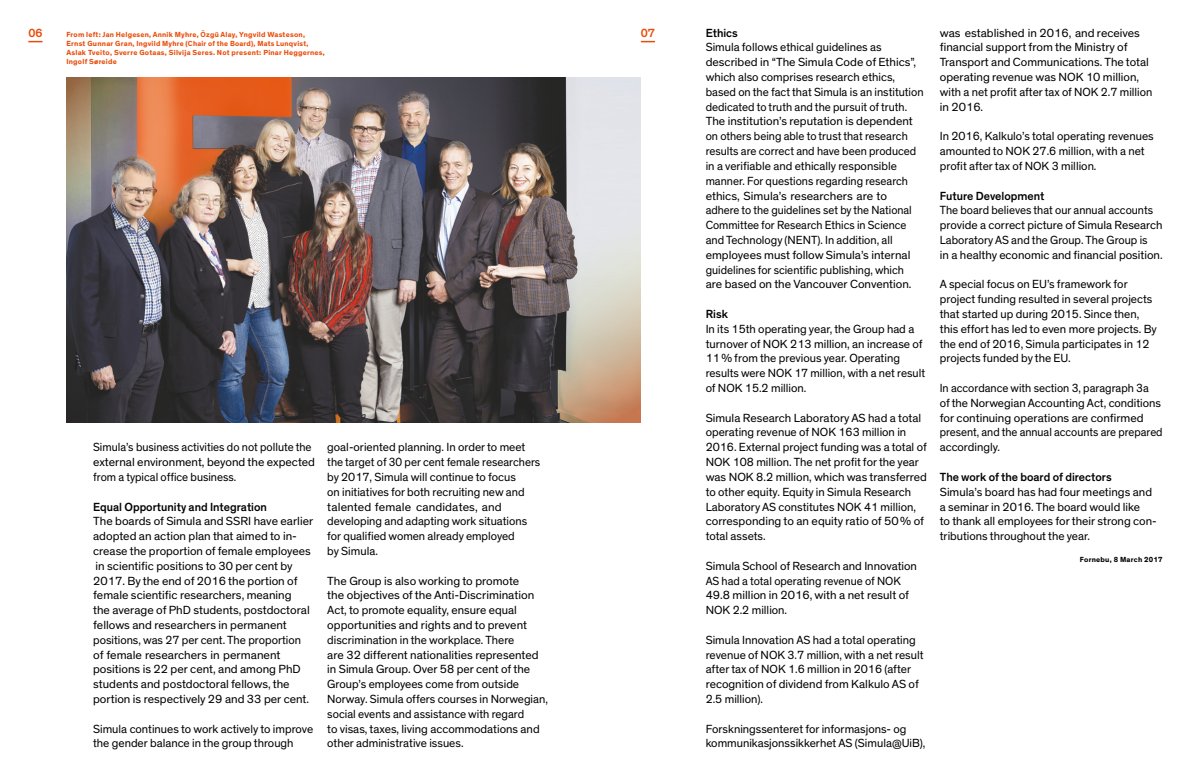
<style>
.page{position:relative;width:1191px;height:780px;background:#fff}
.page>*{position:absolute;margin:0;border:0;box-sizing:border-box;transform-origin:0 0}
.t1{font:12px/14.8px "Theinhardt";color:#000}
.t2{font:500 12px "Theinhardt";color:#000}
.t3{font:500 12px "Theinhardt";color:#e94d0a}
.t4{font:700 7.5px/9.2px "Theinhardt";letter-spacing:.03em;color:#e94d0a}
.t5{font:700 7.5px "Theinhardt";letter-spacing:.03em;color:#000}
</style>
<div class="page">
<img style="left:66px;top:77px;width:575px;height:346px">
<svg style="left:485px;top:77px;width:156px;height:345px;background:#8b837f"></svg>
<img style="left:66px;top:78px;width:305px;height:345px">
<svg style="left:641px;top:41px;width:14px;height:1px"></svg>
<svg style="left:28px;top:41px;width:15px;height:1px"></svg>
<p class="t3" style="left:28px;top:25px;width:16px">06</p>
<p class="t3" style="left:641px;top:25px;width:16px">07</p>
<p class="t4" style="left:66px;top:30px;width:260px">From left: Jan Helgesen, Annik Myhre, Özgü Alay, Yngvild Wasteson, Ernst Gunnar Gran, Ingvild Myhre (Chair of the Board), Mats Lunqvist, Aslak Tveito, Sverre Gotaas, Silvija Seres. Not present: Pinar Heggernes, Ingolf Søreide</p>
<p class="t1" style="left:93px;top:440px;width:223px">Simula’s business activities do not pollute the external environment, beyond the expected from a typical office business.</p>
<p class="t2" style="left:93px;top:499px;width:175px">Equal Opportunity and Integration</p>
<p class="t1" style="left:93px;top:514px;width:222px">The boards of Simula and SSRI have earlier adopted an action plan that aimed to in&shy;crease the proportion of female employees in scientific positions to 30 per cent by 2017. By the end of 2016 the portion of female scientific researchers, meaning<br>the average of PhD students, postdoctoral fellows and researchers in permanent positions, was 27 per cent. The proportion of female researchers in permanent positions is 22 per cent, and among PhD students and postdoctoral fellows, the portion is respectively 29 and 33 per cent.</p>
<p class="t1" style="left:93px;top:721px;width:222px">Simula continues to work actively to improve the gender balance in the group through</p>
<p class="t1" style="left:327px;top:440px;width:214px">goal-oriented planning. In order to meet the target of 30 per cent female researchers by 2017, Simula will continue to focus<br>on initiatives for both recruiting new and talented female candidates, and developing and adapting work situations for qualified women already employed<br>by Simula.</p>
<p class="t1" style="left:327px;top:573px;width:222px">The Group is also working to promote<br>the objectives of the Anti-Discrimination Act, to promote equality, ensure equal opportunities and rights and to prevent discrimination in the workplace. There<br>are 32 different nationalities represented in Simula Group. Over 58 per cent of the Group’s employees come from outside Norway. Simula offers courses in Norwegian, social events and assistance with regard<br>to visas, taxes, living accommodations and other administrative issues.</p>
<p class="t2" style="left:705px;top:25px;width:34px">Ethics</p>
<p class="t1" style="left:705px;top:40px;width:219px">Simula follows ethical guidelines as described in “The Simula Code of Ethics”, which also comprises research ethics, based on the fact that Simula is an institution dedicated to truth and the pursuit of truth.<br>The institution’s reputation is dependent on others being able to trust that research results are correct and have been produced in a verifiable and ethically responsible manner. For questions regarding research ethics, Simula’s researchers are to adhere to the guidelines set by the National Committee for Research Ethics in Science and Technology (NENT). In addition, all employees must follow Simula’s internal guidelines for scientific publishing, which are based on the Vancouver Convention.</p>
<p class="t2" style="left:705px;top:307px;width:24px">Risk</p>
<p class="t1" style="left:705px;top:321px;width:221px">In its 15th operating year, the Group had a turnover of NOK 213 million, an increase of 11 % from the previous year. Operating results were NOK 17 million, with a net result of NOK 15.2 million.</p>
<p class="t1" style="left:705px;top:410px;width:223px">Simula Research Laboratory AS had a total operating revenue of NOK 163 million in 2016. External project funding was a total of NOK 108 million. The net profit for the year was NOK 8.2 million, which was transferred to other equity. Equity in Simula Research Laboratory AS constitutes NOK 41 million, corresponding to an equity ratio of 50 % of total assets.</p>
<p class="t1" style="left:705px;top:558px;width:213px">Simula School of Research and Innovation AS had a total operating revenue of NOK 49.8 million in 2016, with a net result of NOK 2.2 million.</p>
<p class="t1" style="left:705px;top:632px;width:219px">Simula Innovation AS had a total operating revenue of NOK 3.7 million, with a net result after tax of NOK 1.6 million in 2016 (after recognition of dividend from Kalkulo AS of 2.5 million).</p>
<p class="t1" style="left:705px;top:721px;width:221px">Forskningssenteret for informasjons- og kommunikasjonssikkerhet AS (Simula@UiB),</p>
<p class="t1" style="left:939px;top:25px;width:214px">was established in 2016, and receives financial support from the Ministry of Transport and Communications. The total operating revenue was NOK 10 million, with a net profit after tax of NOK 2.7 million in 2016.</p>
<p class="t1" style="left:939px;top:129px;width:215px">In 2016, Kalkulo’s total operating revenues amounted to NOK 27.6 million, with a net profit after tax of NOK 3 million.</p>
<p class="t2" style="left:939px;top:188px;width:106px">Future Development</p>
<p class="t1" style="left:939px;top:203px;width:224px">The board believes that our annual accounts provide a correct picture of Simula Research Laboratory AS and the Group. The Group is<br>in a healthy economic and financial position.</p>
<p class="t1" style="left:939px;top:277px;width:219px">A special focus on EU’s framework for project funding resulted in several projects that started up during 2015. Since then, this effort has led to even more projects. By the end of 2016, Simula participates in 12 projects funded by the EU.</p>
<p class="t1" style="left:939px;top:381px;width:224px">In accordance with section 3, paragraph 3a<br>of the Norwegian Accounting Act, conditions for continuing operations are confirmed present, and the annual accounts are prepared accordingly.</p>
<p class="t2" style="left:939px;top:469px;width:173px">The work of the board of directors</p>
<p class="t1" style="left:939px;top:484px;width:218px">Simula’s board has had four meetings and a seminar in 2016. The board would like<br>to thank all employees for their strong con&shy;tributions throughout the year.</p>
<p class="t5" style="left:1079px;top:555px;width:84px">Fornebu, 8 March 2017</p>
</div>
